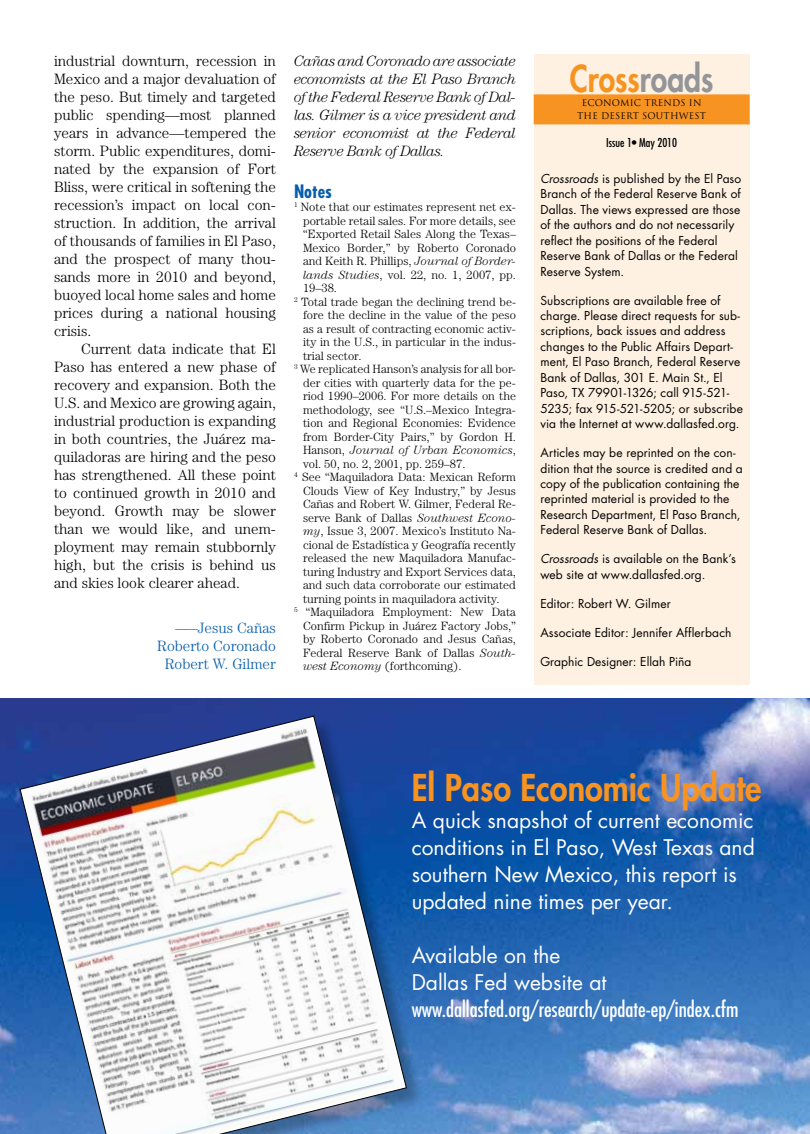
<style>
.page{position:relative;width:810px;height:1134px;background:#fff}
.page>*{position:absolute;margin:0;border:0;box-sizing:border-box;transform-origin:0 0}
.t1{font:800 36px "Futura Std";color:#f79321;scale:.9 1}
.t2{font:800 36px "Futura Std";color:#f79321;scale:.83 1}
.t3{font:21px/27px "Futura Std";color:#fff}
.t4{font:condensed 21px "Futura Std";color:#fff}
.t5{font:700 condensed 18px "Futura Std";color:#085eac}
.t6{font:300 15px/18px "Century";color:#000;text-align:justify}
.t7{font:italic 300 15px/18px "Century";letter-spacing:-.03em;color:#000;text-align:justify}
.t8{font:300 15px/18px "Century";color:#085eac;text-align:right}
.t9{font:300 12px "Century";color:#000}
.t10{font:12px/15.5px "Futura Std";letter-spacing:.01em;color:#000}
.t11{font:italic 300 12px "Century";color:#000}
.t12{font:condensed 12px "Futura Std";color:#000}
.t13{font:9px/13.5px "Trajan";letter-spacing:.02em;color:#000;text-align:center}
.s1{font-style:italic}
.s2{font-style:normal}
.s3{color:#939598}
</style>
<div class="page">
<div style="left:534px;top:54px;width:216px;height:631px;background:#fff1e2"></div>
<div style="left:534px;top:94px;width:216px;height:30px;background:#f79321"></div>
<img style="left:0;top:699px;width:810px;height:435px">
<div style="left:22px;top:718px;width:402px;height:416px;background:#000;opacity:.25"></div>
<svg style="left:19px;top:715px;width:388px;height:419px"></svg>
<p class="t6" style="left:54px;top:52px;width:223px">industrial downturn, recession in Mexico and a major devaluation of the peso. But timely and targeted public spending—most planned years in advance—tempered the storm. Public expenditures, domi&shy;nated by the expansion of Fort Bliss, were critical in softening the recession’s impact on local con&shy;struction. In addition, the arrival of thousands of families in El Paso, and the prospect of many thou&shy;sands more in 2010 and beyond, buoyed local home sales and home prices during a national housing crisis.</p>
<p class="t6" style="left:54px;top:340px;width:223px;text-indent:27px">Current data indicate that El Paso has entered a new phase of recovery and expansion. Both the U.S. and Mexico are growing again, industrial production is expanding in both countries, the Juárez ma&shy;quiladoras are hiring and the peso has strengthened. All these point to continued growth in 2010 and beyond. Growth may be slower than we would like, and unem&shy;ployment may remain stubbornly high, but the crisis is behind us and skies look clearer ahead.</p>
<p class="t8" style="left:157px;top:619px;width:120px">–––Jesus Cañas<br>Roberto Coronado<br>Robert W. Gilmer</p>
<p class="t7" style="left:294px;top:52px;width:224px">Cañas and Coronado are associate economists at the El Paso Branch of the Federal Reserve Bank of Dal&shy;las. Gilmer is a vice president and senior economist at the Federal Reserve Bank of Dallas.</p>
<h3 class="t5" style="left:294px;top:180px;width:39px">Notes</h3>
<p class="t9" style="left:294px;top:200px;width:223px"><sup>1</sup> Note that our estimates represent net ex-</p>
<p class="t9" style="left:303px;top:214px;width:214px">portable retail sales. For more details, see</p>
<p class="t9" style="left:303px;top:227px;width:214px">“Exported Retail Sales Along the Texas–</p>
<p class="t9" style="left:303px;top:241px;width:214px">Mexico Border,” by Roberto Coronado</p>
<p class="t9" style="left:303px;top:254px;width:214px">and Keith R. Phillips, <span class="s1">Journal of Border-</span></p>
<p class="t9" style="left:303px;top:268px;width:214px"><span class="s1">lands Studies</span>, vol. 22, no. 1, 2007, pp.</p>
<p class="t9" style="left:303px;top:281px;width:36px">19–38.</p>
<p class="t9" style="left:294px;top:295px;width:223px"><sup>2</sup> Total trade began the declining trend be-</p>
<p class="t9" style="left:303px;top:308px;width:214px">fore the decline in the value of the peso</p>
<p class="t9" style="left:303px;top:322px;width:214px">as a result of contracting economic activ-</p>
<p class="t9" style="left:303px;top:335px;width:214px">ity in the U.S., in particular in the indus-</p>
<p class="t9" style="left:303px;top:349px;width:60px">trial sector.</p>
<p class="t9" style="left:294px;top:362px;width:223px"><sup>3</sup> We replicated Hanson’s analysis for all bor-</p>
<p class="t9" style="left:303px;top:376px;width:214px">der cities with quarterly data for the pe-</p>
<p class="t9" style="left:303px;top:389px;width:214px">riod 1990–2006. For more details on the</p>
<p class="t9" style="left:303px;top:403px;width:214px">methodology, see “U.S.–Mexico Integra-</p>
<p class="t9" style="left:303px;top:416px;width:214px">tion and Regional Economies: Evidence</p>
<p class="t9" style="left:303px;top:430px;width:214px">from Border-City Pairs,” by Gordon H.</p>
<p class="t11" style="left:303px;top:443px;width:214px"><span class="s2">Hanson,</span> Journal of Urban Economics<span class="s2">,</span></p>
<p class="t9" style="left:303px;top:457px;width:164px">vol. 50, no. 2, 2001, pp. 259–87.</p>
<p class="t9" style="left:294px;top:470px;width:223px"><sup>4</sup> See “Maquiladora Data: Mexican Reform</p>
<p class="t9" style="left:303px;top:484px;width:214px">Clouds View of Key Industry,” by Jesus</p>
<p class="t9" style="left:303px;top:497px;width:214px">Cañas and Robert W. Gilmer, Federal Re-</p>
<p class="t9" style="left:303px;top:511px;width:214px">serve Bank of Dallas <span class="s1">Southwest Econo-</span></p>
<p class="t9" style="left:303px;top:524px;width:214px"><span class="s1">my</span>, Issue 3, 2007. Mexico’s Instituto Na-</p>
<p class="t9" style="left:303px;top:538px;width:214px">cional de Estadística y Geografía recently</p>
<p class="t9" style="left:303px;top:551px;width:214px">released the new Maquiladora Manufac-</p>
<p class="t9" style="left:303px;top:565px;width:214px">turing Industry and Export Services data,</p>
<p class="t9" style="left:303px;top:578px;width:214px">and such data corroborate our estimated</p>
<p class="t9" style="left:303px;top:592px;width:198px">turning points in maquiladora activity.</p>
<p class="t9" style="left:294px;top:605px;width:223px"><sup>5</sup> “Maquiladora Employment: New Data</p>
<p class="t9" style="left:303px;top:619px;width:214px">Confirm Pickup in Juárez Factory Jobs,”</p>
<p class="t9" style="left:303px;top:632px;width:214px">by Roberto Coronado and Jesus Cañas,</p>
<p class="t9" style="left:303px;top:646px;width:214px">Federal Reserve Bank of Dallas <span class="s1">South-</span></p>
<p class="t9" style="left:303px;top:659px;width:160px"><span class="s1">west Economy</span> (forthcoming).</p>
<h1 class="t2" style="left:570px;top:56px;width:175px">Cross<span class="s3">roads</span></h1>
<p class="t13" style="left:577px;top:96px;width:130px">ECONOMIC TRENDS IN<br>THE DESERT SOUTHWEST</p>
<p class="t12" style="left:606px;top:136px;width:72px">Issue 1• May 2010</p>
<p class="t10" style="left:540px;top:171px;width:202px"><span class="s1">Crossroads</span> is published by the El Paso Branch of the Federal Reserve Bank of Dallas. The views expressed are those of the authors and do not necessarily reflect the positions of the Federal Reserve Bank of Dallas or the Federal Reserve System.</p>
<p class="t10" style="left:540px;top:293px;width:204px">Subscriptions are available free of charge. Please direct requests for sub&shy;scriptions, back issues and address changes to the Public Affairs Depart&shy;ment, El Paso Branch, Federal Reserve Bank of Dallas, 301 E. Main St., El Paso, TX 79901-1326; call 915-521- 5235; fax 915-521-5205; or subscribe via the Internet at www.dallasfed.org.</p>
<p class="t10" style="left:540px;top:445px;width:204px">Articles may be reprinted on the con&shy;dition that the source is credited and a copy of the publication containing the reprinted material is provided to the Research Department, El Paso Branch, Federal Reserve Bank of Dallas.</p>
<p class="t10" style="left:540px;top:551px;width:197px"><span class="s1">Crossroads</span> is available on the Bank’s web site at www.dallasfed.org.</p>
<p class="t10" style="left:540px;top:596px;width:132px">Editor: Robert W. Gilmer</p>
<p class="t10" style="left:540px;top:625px;width:193px">Associate Editor: Jennifer Afflerbach</p>
<p class="t10" style="left:540px;top:654px;width:153px">Graphic Designer: Ellah Piña</p>
<h1 class="t1" style="left:412px;top:765px;width:390px">El Paso Economic Update</h1>
<h2 class="t3" style="left:412px;top:807px;width:345px">A quick snapshot of current economic conditions in El Paso, West Texas and southern New Mexico, this report is updated nine times per year.</h2>
<h2 class="t3" style="left:412px;top:942px;width:196px">Available on the<br>Dallas Fed website at</h2>
<h2 class="t4" style="left:412px;top:996px;width:328px">www.dallasfed.org/research/update-ep/index.cfm</h2>
</div>
